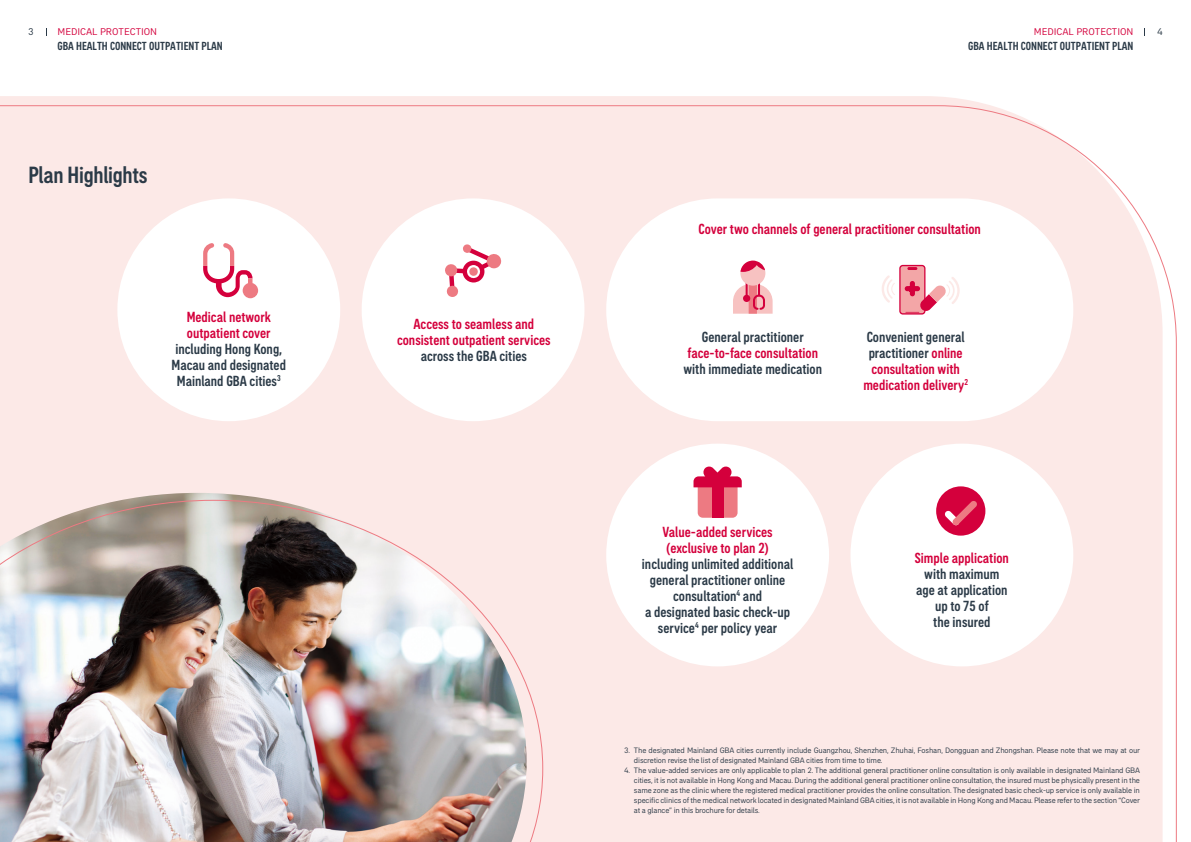
<style>
.page{position:relative;width:1191px;height:842px;background:#fff}
.page>*{position:absolute;margin:0;border:0;box-sizing:border-box;transform-origin:0 0}
.t1{font:500 condensed 24px "AIA Everest";letter-spacing:-.01em;color:#2b3a47}
.t2{font:500 condensed 15px/16px "AIA Everest";color:#d4003c}
.t3{font:500 condensed 15px/16px "AIA Everest";color:#2b3a47;text-align:center}
.t4{font:500 condensed 12px "AIA Everest";color:#2b3a47}
.t5{font:10px "AIA Everest";color:#d4003c}
.t6{font:10px "AIA Everest";color:#2b3a47}
.t7{font:8px/10px "AIA Everest";letter-spacing:-.02em;color:#2b3a47}
.s1{color:#2b3a47}
</style>
<div class="page">
<div style="left:0;top:105px;width:1176px;height:737px;background:#fce9e7"></div>
<div style="left:117px;top:198px;width:223px;height:223px;background:#fff;border-radius:50%"></div>
<svg style="left:203px;top:243px;width:55px;height:55px"></svg>
<div style="left:362px;top:198px;width:222px;height:223px;background:#fff;border-radius:50%"></div>
<svg style="left:445px;top:244px;width:56px;height:53px"></svg>
<div style="left:850px;top:444px;width:223px;height:222px;background:#fff;border-radius:50%"></div>
<div style="left:936px;top:486px;width:49px;height:50px;background:#d4003c;border-radius:50%"></div>
<svg style="left:944px;top:501px;width:33px;height:25px"></svg>
<div style="left:606px;top:444px;width:223px;height:222px;background:#fff;border-radius:50%"></div>
<svg style="left:693px;top:466px;width:48px;height:52px"></svg>
<div style="left:606px;top:198px;width:467px;height:223px;background:#fff;border-radius:111px"></div>
<svg style="left:733px;top:281px;width:39px;height:33px"></svg>
<div style="left:740px;top:261px;width:25px;height:25px;background:#f7c2c1;border-radius:50%"></div>
<svg style="left:740px;top:261px;width:25px;height:11px"></svg>
<svg style="left:899px;top:265px;width:26px;height:50px"></svg>
<div style="left:900px;top:266px;width:24px;height:47px;background:#f3a6a7;border-radius:2px"></div>
<svg style="left:907px;top:267px;width:10px;height:3px"></svg>
<svg style="left:882px;top:275px;width:13px;height:28px"></svg>
<svg style="left:905px;top:277px;width:54px;height:36px"></svg>
<img style="left:0;top:493px;width:526px;height:7px">
<img style="left:0;top:500px;width:543px;height:342px">
<p class="t6" style="left:28px;top:26px;width:7px">3</p>
<p class="t5" style="left:1033px;top:26px;width:101px">MEDICAL PROTECTION</p>
<h3 class="t4" style="left:968px;top:39px;width:167px">GBA HEALTH CONNECT OUTPATIENT PLAN</h3>
<p class="t5" style="left:57px;top:26px;width:101px">MEDICAL PROTECTION</p>
<h3 class="t4" style="left:57px;top:39px;width:167px">GBA HEALTH CONNECT OUTPATIENT PLAN</h3>
<p class="t6" style="left:1157px;top:26px;width:7px">4</p>
<h1 class="t1" style="left:28px;top:161px;width:121px">Plan Highlights</h1>
<h2 class="t2" style="left:187px;top:309px;width:86px">Medical network outpatient cover</h2>
<h2 class="t3" style="left:172px;top:341px;width:116px">including Hong Kong,<br>Macau and designated<br>Mainland GBA cities<sup>3</sup></h2>
<h2 class="t2" style="left:397px;top:316px;width:155px;text-align:center">Access to seamless and consistent outpatient services</h2>
<h2 class="t3" style="left:421px;top:348px;width:108px">across the GBA cities</h2>
<h2 class="t2" style="left:698px;top:221px;width:284px">Cover two channels of general practitioner consultation</h2>
<h2 class="t3" style="left:702px;top:328px;width:103px">General practitioner</h2>
<h2 class="t2" style="left:687px;top:344px;width:132px">face-to-face consultation</h2>
<h2 class="t3" style="left:683px;top:360px;width:140px">with immediate medication</h2>
<h2 class="t2" style="left:863px;top:328px;width:106px;text-align:center"><span class="s1">Convenient general practitioner</span> online consultation with medication delivery<sup>2</sup></h2>
<h2 class="t2" style="left:662px;top:524px;width:112px">Value-added services (exclusive to plan 2)</h2>
<h2 class="t3" style="left:642px;top:556px;width:153px">including unlimited additional general practitioner online consultation<sup>4</sup> and<br>a designated basic check-up service<sup>4</sup> per policy year</h2>
<h2 class="t2" style="left:915px;top:550px;width:95px">Simple application</h2>
<h2 class="t3" style="left:916px;top:566px;width:93px">with maximum age at application up to 75 of<br>the insured</h2>
<p class="t7" style="left:634px;top:746px;width:507px;text-indent:-10px">3. The designated Mainland GBA cities currently include Guangzhou, Shenzhen, Zhuhai, Foshan, Dongguan and Zhongshan. Please note that we may at our discretion revise the list of designated Mainland GBA cities from time to time.</p>
<p class="t7" style="left:634px;top:766px;width:507px;text-align:justify;text-indent:-10px">4. The value-added services are only applicable to plan 2. The additional general practitioner online consultation is only available in designated Mainland GBA cities, it is not available in Hong Kong and Macau. During the additional general practitioner online consultation, the insured must be physically present in the same zone as the clinic where the registered medical practitioner provides the online consultation. The designated basic check-up service is only available in specific clinics of the medical network located in designated Mainland GBA cities, it is not available in Hong Kong and Macau. Please refer to the section “Cover at a glance” in this brochure for details.</p>
</div>
